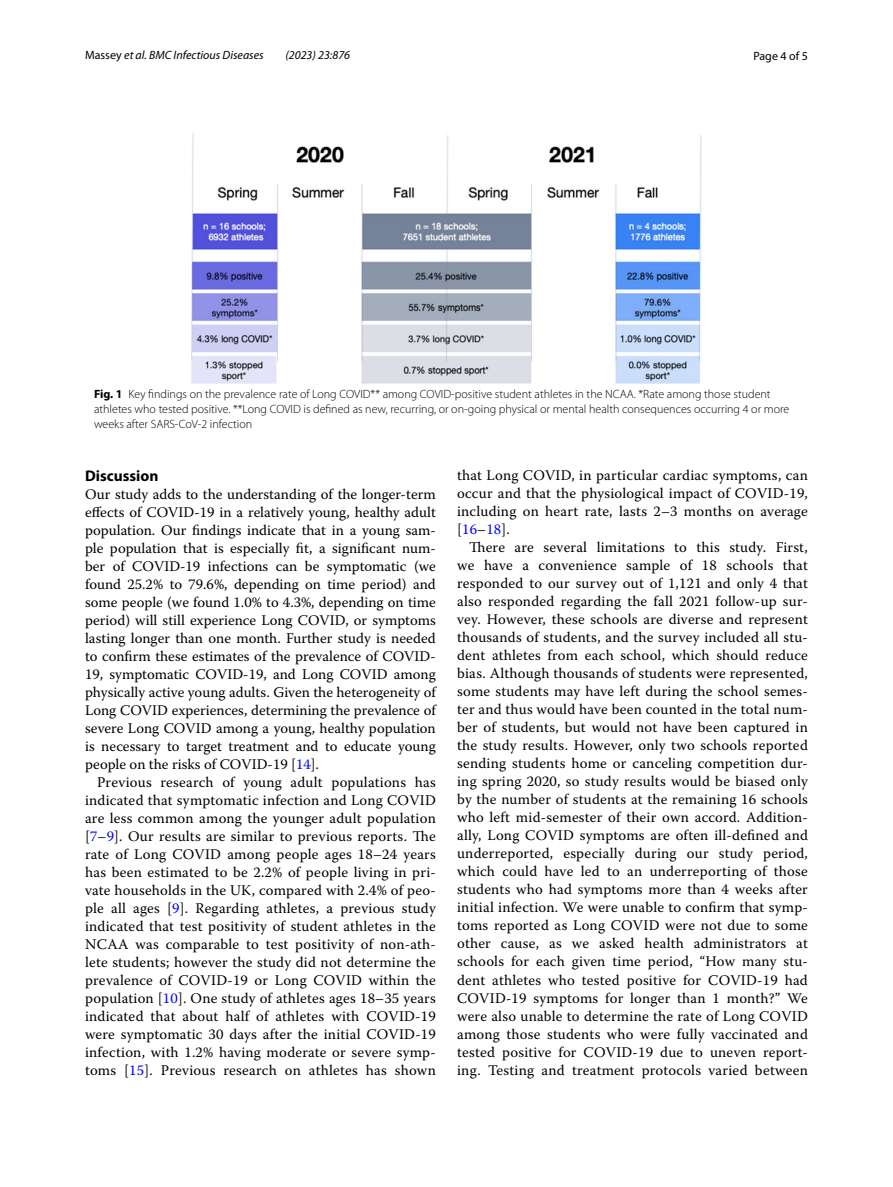
<style>
.page{position:relative;width:893px;height:1187px;background:#fff}
.page>*{position:absolute;margin:0;border:0;box-sizing:border-box;transform-origin:0 0}
.t1{font:700 15.45px "Myriad Pro";color:#000}
.t2{font:14.7px/18px "Warnock Pro";letter-spacing:.015em;color:#000;text-align:justify}
.t3{font:300 12px/15px "Myriad Pro";color:#000}
.t4{font:italic 12px "Myriad Pro";color:#000}
.t5{font:12px "Myriad Pro";color:#000}
.s1{font-style:normal}
.s2{font-weight:700}
.s3{color:#00f}
</style>
<div class="page">
<img style="left:191px;top:133px;width:511px;height:250px">
<p class="t4" style="left:85px;top:48px;width:180px"><span class="s1">Massey</span> et al. BMC Infectious Diseases</p>
<p class="t4" style="left:285px;top:48px;width:66px">(2023) 23:876</p>
<p class="t5" style="left:753px;top:48px;width:56px">Page 4 of 5</p>
<p class="t3" style="left:94px;top:387px;width:697px"><span class="s2">Fig. 1</span> Key findings on the prevalence rate of Long COVID** among COVID-positive student athletes in the NCAA. *Rate among those student athletes who tested positive. **Long COVID is defined as new, recurring, or on-going physical or mental health consequences occurring 4 or more weeks after SARS-CoV-2 infection</p>
<p class="t1" style="left:85px;top:465px;width:75px">Discussion</p>
<p class="t2" style="left:85px;top:485px;width:352px">Our study adds to the understanding of the longer-term effects of COVID-19 in a relatively young, healthy adult population. Our findings indicate that in a young sam&shy;ple population that is especially fit, a significant num&shy;ber of COVID-19 infections can be symptomatic (we found 25.2% to 79.6%, depending on time period) and some people (we found 1.0% to 4.3%, depending on time period) will still experience Long COVID, or symptoms lasting longer than one month. Further study is needed to confirm these estimates of the prevalence of COVID-19, symptomatic COVID-19, and Long COVID among physically active young adults. Given the heterogeneity of Long COVID experiences, determining the prevalence of severe Long COVID among a young, healthy population is necessary to target treatment and to educate young people on the risks of COVID-19 [<span class="s3">14</span>].</p>
<p class="t2" style="left:85px;top:772px;width:352px;text-indent:12px">Previous research of young adult populations has indicated that symptomatic infection and Long COVID are less common among the younger adult population [<span class="s3">7</span>–<span class="s3">9</span>]. Our results are similar to previous reports. The rate of Long COVID among people ages 18–24 years has been estimated to be 2.2% of people living in pri&shy;vate households in the UK, compared with 2.4% of peo&shy;ple all ages [<span class="s3">9</span>]. Regarding athletes, a previous study indicated that test positivity of student athletes in the NCAA was comparable to test positivity of non-ath&shy;lete students; however the study did not determine the prevalence of COVID-19 or Long COVID within the population [<span class="s3">10</span>]. One study of athletes ages 18–35 years indicated that about half of athletes with COVID-19 were symptomatic 30 days after the initial COVID-19 infection, with 1.2% having moderate or severe symp&shy;toms [<span class="s3">15</span>]. Previous research on athletes has shown</p>
<p class="t2" style="left:457px;top:466px;width:352px">that Long COVID, in particular cardiac symptoms, can occur and that the physiological impact of COVID-19, including on heart rate, lasts 2–3 months on average [<span class="s3">16</span>–<span class="s3">18</span>].</p>
<p class="t2" style="left:457px;top:538px;width:352px;text-indent:12px">There are several limitations to this study. First, we have a convenience sample of 18 schools that responded to our survey out of 1,121 and only 4 that also responded regarding the fall 2021 follow-up sur&shy;vey. However, these schools are diverse and represent thousands of students, and the survey included all stu&shy;dent athletes from each school, which should reduce bias. Although thousands of students were represented, some students may have left during the school semes&shy;ter and thus would have been counted in the total num&shy;ber of students, but would not have been captured in the study results. However, only two schools reported sending students home or canceling competition dur&shy;ing spring 2020, so study results would be biased only by the number of students at the remaining 16 schools who left mid-semester of their own accord. Addition&shy;ally, Long COVID symptoms are often ill-defined and underreported, especially during our study period, which could have led to an underreporting of those students who had symptoms more than 4 weeks after initial infection. We were unable to confirm that symp&shy;toms reported as Long COVID were not due to some other cause, as we asked health administrators at schools for each given time period, “How many stu&shy;dent athletes who tested positive for COVID-19 had COVID-19 symptoms for longer than 1 month?” We were also unable to determine the rate of Long COVID among those students who were fully vaccinated and tested positive for COVID-19 due to uneven report&shy;ing. Testing and treatment protocols varied between</p>
</div>
